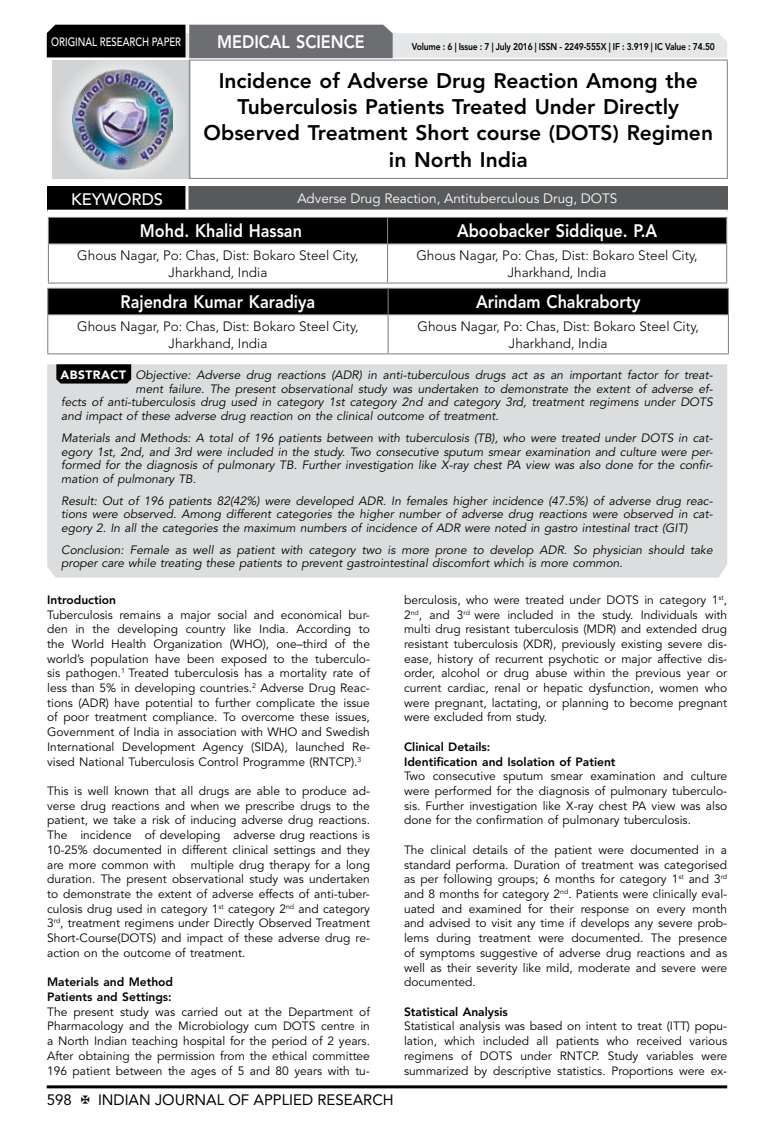
<style>
.page{position:relative;width:774px;height:1136px;background:#fff}
.page>*{position:absolute;margin:0;border:0;box-sizing:border-box;transform-origin:0 0}
.t1{font:800 21px/26.2px "Avenir LT Std";color:#000;text-align:center}
.t2{font:800 18px "Avenir LT Std";color:#fff;scale:.9 1}
.t3{font:500 16.5px "Avenir LT Std";color:#fff}
.t4{font:15px "Avenir LT Std";color:#000}
.t5{font:300 13.5px/16.2px "Avenir LT Std";color:#000;text-align:center}
.t6{font:13.5px "Avenir LT Std";color:#fff}
.t7{font:12px/14.7px "Avenir LT Std";color:#000;text-align:justify}
.t8{font:italic 12px/13.5px "Avenir LT Std";color:#000;text-align:justify}
.t9{font:800 12px/14.7px "Avenir LT Std";color:#000}
.t10{font:500 12px "Avenir LT Std";color:#fff;scale:.8 1}
.t11{font:800 9.75px "Avenir LT Std";letter-spacing:-.02em;color:#000;scale:.87 1}
.s1{font-weight:900;font-style:normal;color:#fff}
</style>
<div class="page">
<hr style="left:47px;top:1085px;width:680px;height:3px;background:#000">
<svg style="left:47px;top:25px;width:680px;height:33px;background:#979899"></svg>
<div style="left:47px;top:364px;width:680px;height:213px;background:#dcddde"></div>
<svg style="left:56px;top:364px;width:75px;height:19px"></svg>
<div style="left:47px;top:186px;width:140px;height:25px;background:#000"></div>
<div style="left:187px;top:186px;width:541px;height:25px;background:#58595b"></div>
<hr style="left:185px;top:186px;width:3px;height:24px;background:#fff">
<hr style="left:47px;top:210px;width:140px;height:3px;background:#fff">
<hr style="left:187px;top:210px;width:541px;height:3px;background:#fff">
<div style="left:53px;top:60px;width:137px;height:119px;background:linear-gradient(to right,#d9dadb,#d9dadb)"></div>
<img style="left:73px;top:70px;width:99px;height:99px">
<hr style="left:189px;top:60px;width:539px;height:1px;background:#808285">
<hr style="left:189px;top:61px;width:1px;height:117px;background:#808285">
<hr style="left:727px;top:61px;width:1px;height:117px;background:#808285">
<hr style="left:189px;top:178px;width:539px;height:1px;background:#808285">
<div style="left:48px;top:217px;width:679px;height:26px;background:#000"></div>
<hr style="left:48px;top:243px;width:339px;height:1px;background:#808285">
<hr style="left:48px;top:244px;width:1px;height:38px;background:#808285">
<hr style="left:387px;top:243px;width:340px;height:1px;background:#808285">
<hr style="left:387px;top:244px;width:1px;height:38px;background:#808285">
<hr style="left:726px;top:244px;width:1px;height:38px;background:#808285">
<hr style="left:48px;top:282px;width:339px;height:1px;background:#808285">
<hr style="left:387px;top:282px;width:340px;height:1px;background:#808285">
<div style="left:47px;top:288px;width:682px;height:26px;background:#000"></div>
<hr style="left:47px;top:314px;width:341px;height:1px;background:#808285">
<hr style="left:47px;top:315px;width:1px;height:38px;background:#808285">
<hr style="left:388px;top:314px;width:341px;height:1px;background:#808285">
<hr style="left:388px;top:315px;width:1px;height:38px;background:#808285">
<hr style="left:728px;top:315px;width:1px;height:38px;background:#808285">
<hr style="left:47px;top:353px;width:341px;height:1px;background:#808285">
<hr style="left:388px;top:353px;width:341px;height:1px;background:#808285">
<p class="t10" style="left:51px;top:34px;width:163px">ORIGINAL RESEARCH PAPER</p>
<h2 class="t2" style="left:217px;top:31px;width:165px">MEDICAL SCIENCE</h2>
<p class="t11" style="left:412px;top:41px;width:350px">Volume : 6 | Issue : 7 | July 2016 | ISSN - 2249-555X | IF : 3.919 | IC Value : 74.50</p>
<h1 class="t1" style="left:204px;top:67px;width:511px">Incidence of Adverse Drug Reaction Among the Tuberculosis Patients Treated Under Directly Observed Treatment Short course (DOTS) Regimen in North India</h1>
<h3 class="t3" style="left:71px;top:189px;width:94px">KEYWOR DS</h3>
<p class="t6" style="left:297px;top:190px;width:322px">Adverse Drug Reaction, Antituberculous Drug, DOTS</p>
<h2 class="t2" style="left:140px;top:220px;width:181px">Mohd. Khalid Hassan</h2>
<h2 class="t2" style="left:457px;top:220px;width:224px">Aboobacker Siddique. P.A</h2>
<p class="t5" style="left:77px;top:248px;width:283px">Ghous Nagar, Po: Chas, Dist: Bokaro Steel City,<br>Jharkhand, India</p>
<p class="t5" style="left:416px;top:248px;width:283px">Ghous Nagar, Po: Chas, Dist: Bokaro Steel City,<br>Jharkhand, India</p>
<h2 class="t2" style="left:121px;top:291px;width:218px">Rajendra Kumar Karadiya</h2>
<h2 class="t2" style="left:476px;top:291px;width:184px">Arindam Chakraborty</h2>
<p class="t5" style="left:77px;top:318px;width:283px">Ghous Nagar, Po: Chas, Dist: Bokaro Steel City,<br>Jharkhand, India</p>
<p class="t5" style="left:418px;top:318px;width:283px">Ghous Nagar, Po: Chas, Dist: Bokaro Steel City,<br>Jharkhand, India</p>
<p class="t8" style="left:61px;top:369px;width:654px"><span class="s1">ABSTRACT</span> Objective: Adverse drug reactions (ADR) in anti-tuberculous drugs act as an important factor for treat-</p>
<p class="t8" style="left:135px;top:382px;width:579px">ment failure. The present observational study was undertaken to demonstrate the extent of adverse ef-</p>
<p class="t8" style="left:61px;top:396px;width:653px">fects of anti-tuberculosis drug used in category 1st category 2nd and category 3rd, treatment regimens under DOTS</p>
<p class="t8" style="left:61px;top:409px;width:439px">and impact of these adverse drug reaction on the clinical outcome of treatment.</p>
<p class="t8" style="left:61px;top:431px;width:653px">Materials and Methods: A total of 196 patients between with tuberculosis (TB), who were treated under DOTS in cat&shy;egory 1st, 2nd, and 3rd were included in the study. Two consecutive sputum smear examination and culture were per&shy;formed for the diagnosis of pulmonary TB. Further investigation like X-ray chest PA view was also done for the confir&shy;mation of pulmonary TB.</p>
<p class="t8" style="left:61px;top:494px;width:653px">Result: Out of 196 patients 82(42%) were developed ADR. In females higher incidence (47.5%) of adverse drug reac&shy;tions were observed. Among different categories the higher number of adverse drug reactions were observed in cat&shy;egory 2. In all the categories the maximum numbers of incidence of ADR were noted in gastro intestinal tract (GIT)</p>
<p class="t8" style="left:61px;top:543px;width:653px">Conclusion: Female as well as patient with category two is more prone to develop ADR. So physician should take proper care while treating these patients to prevent gastrointestinal discomfort which is more common.</p>
<p class="t9" style="left:47px;top:592px;width:70px">Introduction</p>
<p class="t7" style="left:47px;top:607px;width:324px">Tuberculosis remains a major social and economical bur&shy;den in the developing country like India. According to the World Health Organization (WHO), one–third of the world’s population have been exposed to the tuberculo&shy;sis pathogen.<sup>1</sup> Treated tuberculosis has a mortality rate of less than 5% in developing countries.<sup>2</sup> Adverse Drug Reac&shy;tions (ADR) have potential to further complicate the issue of poor treatment compliance. To overcome these issues, Government of India in association with WHO and Swedish International Development Agency (SIDA), launched Re&shy;vised National Tuberculosis Control Programme (RNTCP).<sup>3</sup></p>
<p class="t7" style="left:47px;top:783px;width:324px">This is well known that all drugs are able to produce ad&shy;verse drug reactions and when we prescribe drugs to the patient, we take a risk of inducing adverse drug reactions.<br>The incidence of developing adverse drug reactions is 10-25% documented in different clinical settings and they are more common with multiple drug therapy for a long duration. The present observational study was undertaken to demonstrate the extent of adverse effects of anti-tuber&shy;culosis drug used in category 1<sup>st</sup> category 2<sup>nd</sup> and category 3<sup>rd</sup>, treatment regimens under Directly Observed Treatment Short-Course(DOTS) and impact of these adverse drug re&shy;action on the outcome of treatment.</p>
<p class="t9" style="left:47px;top:974px;width:127px">Materials and Method<br>Patients and Settings:</p>
<p class="t7" style="left:47px;top:1004px;width:324px">The present study was carried out at the Department of Pharmacology and the Microbiology cum DOTS centre in a North Indian teaching hospital for the period of 2 years.<br>After obtaining the permission from the ethical committee 196 patient between the ages of 5 and 80 years with tu-</p>
<p class="t4" style="left:47px;top:1090px;width:27px">598</p>
<p class="t4" style="left:98px;top:1090px;width:297px">INDIAN JOURNAL OF APPLIED RESEARCH</p>
<p class="t7" style="left:404px;top:592px;width:325px">berculosis, who were treated under DOTS in category 1<sup>st</sup>, 2<sup>nd</sup>, and 3<sup>rd</sup> were included in the study. Individuals with multi drug resistant tuberculosis (MDR) and extended drug resistant tuberculosis (XDR), previously existing severe dis&shy;ease, history of recurrent psychotic or major affective dis&shy;order, alcohol or drug abuse within the previous year or current cardiac, renal or hepatic dysfunction, women who were pregnant, lactating, or planning to become pregnant were excluded from study.</p>
<p class="t9" style="left:404px;top:739px;width:213px">Clinical Details:<br>Identification and Isolation of Patient</p>
<p class="t7" style="left:404px;top:769px;width:325px">Two consecutive sputum smear examination and culture were performed for the diagnosis of pulmonary tuberculo&shy;sis. Further investigation like X-ray chest PA view was also done for the confirmation of pulmonary tuberculosis.</p>
<p class="t7" style="left:404px;top:842px;width:325px">The clinical details of the patient were documented in a standard performa. Duration of treatment was categorised as per following groups; 6 months for category 1<sup>st</sup> and 3<sup>rd </sup>and 8 months for category 2<sup>nd</sup>. Patients were clinically eval&shy;uated and examined for their response on every month and advised to visit any time if develops any severe prob&shy;lems during treatment were documented. The presence of symptoms suggestive of adverse drug reactions and as well as their severity like mild, moderate and severe were documented.</p>
<p class="t9" style="left:404px;top:1004px;width:105px">Statistical Analysis</p>
<p class="t7" style="left:404px;top:1019px;width:325px">Statistical analysis was based on intent to treat (ITT) popu&shy;lation, which included all patients who received various regimens of DOTS under RNTCP. Study variables were summarized by descriptive statistics. Proportions were ex-</p>
</div>
